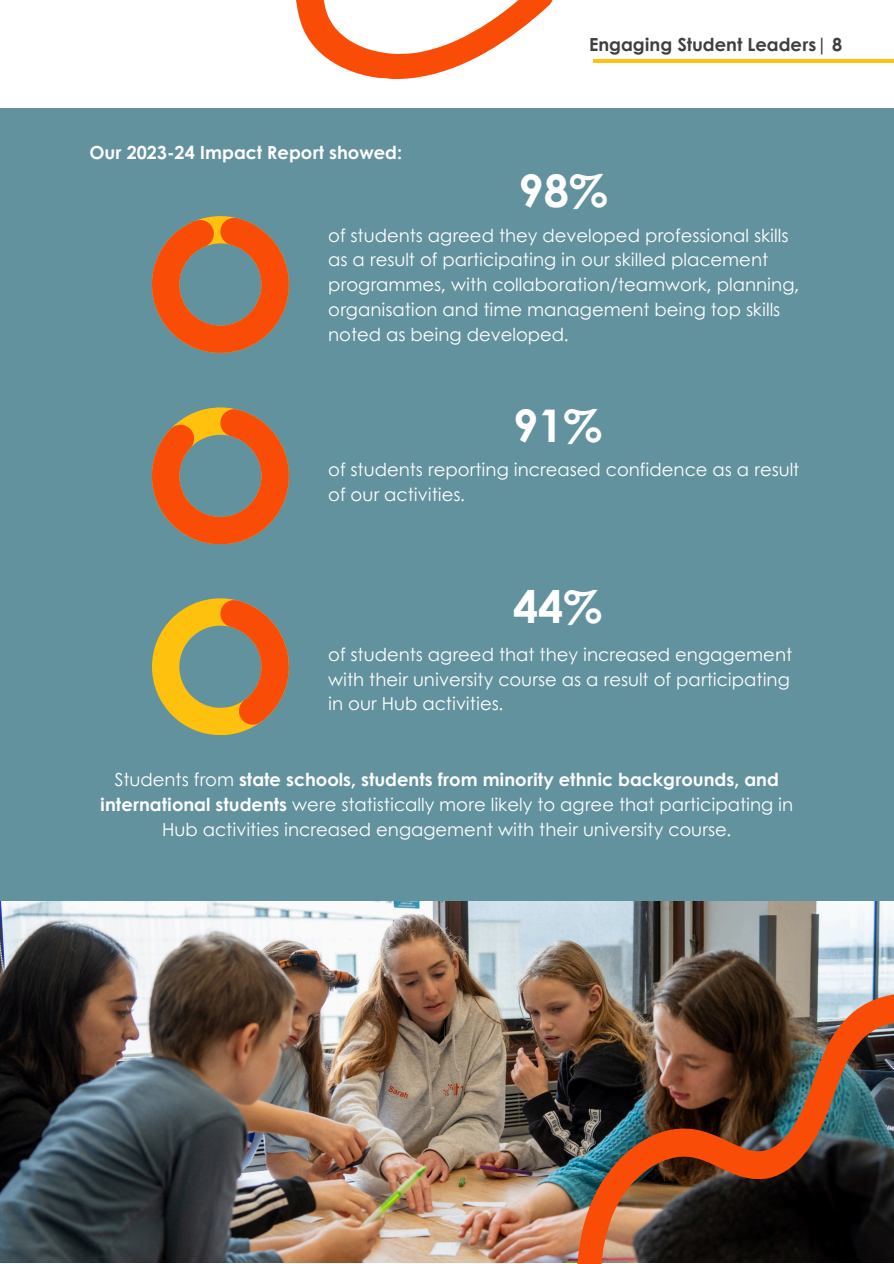
<style>
.page{position:relative;width:894px;height:1264px;background:#fff}
.page>*{position:absolute;margin:0;border:0;box-sizing:border-box;transform-origin:0 0}
.t1{font:700 45px "Century Gothic";color:#fff}
.t2{font:18px/24.8px "Century Gothic";color:#fff}
.t3{font:700 18px "Century Gothic";color:#fff}
.t4{font:700 18px "Century Gothic";color:#3f3f3f}
.s1{font-weight:700}
</style>
<div class="page">
<div style="left:0;top:108px;width:893px;height:793px;background:#62929e"></div>
<svg style="left:296px;top:0;width:257px;height:79px"></svg>
<hr style="left:592px;top:59px;width:301px;height:3px;background:#fec10d">
<svg style="left:152px;top:216px;width:137px;height:137px"></svg>
<svg style="left:152px;top:407px;width:137px;height:137px"></svg>
<svg style="left:152px;top:598px;width:137px;height:137px"></svg>
<img style="left:0;top:901px;width:513px;height:361px">
<img style="left:513px;top:901px;width:380px;height:362px">
<h2 class="t3" style="left:89px;top:139px;width:314px">Our 2023-24 Impact Report showed:</h2>
<p class="t4" style="left:589px;top:31px;width:255px">Engaging Student Leaders| 8</p>
<p class="t1" style="left:518px;top:162px;width:91px">98%</p>
<p class="t2" style="left:328px;top:222px;width:472px">of students agreed they developed professional skills as a result of participating in our skilled placement programmes, with collaboration/teamwork, planning, organisation and time management being top skills noted as being developed.</p>
<p class="t1" style="left:513px;top:397px;width:91px">91%</p>
<h2 class="t2" style="left:328px;top:456px;width:472px">of students reporting increased confidence as a result of our activities.</h2>
<h1 class="t1" style="left:513px;top:577px;width:91px">44%</h1>
<h1 class="t2" style="left:328px;top:641px;width:465px">of students agreed that they increased engagement with their university course as a result of participating in our Hub activities.</h1>
<p class="t2" style="left:100px;top:766px;width:694px;text-align:center">Students from <span class="s1">state schools, students from minority ethnic backgrounds, and international students</span> were statistically more likely to agree that participating in<br>Hub activities increased engagement with their university course.</p>
</div>
